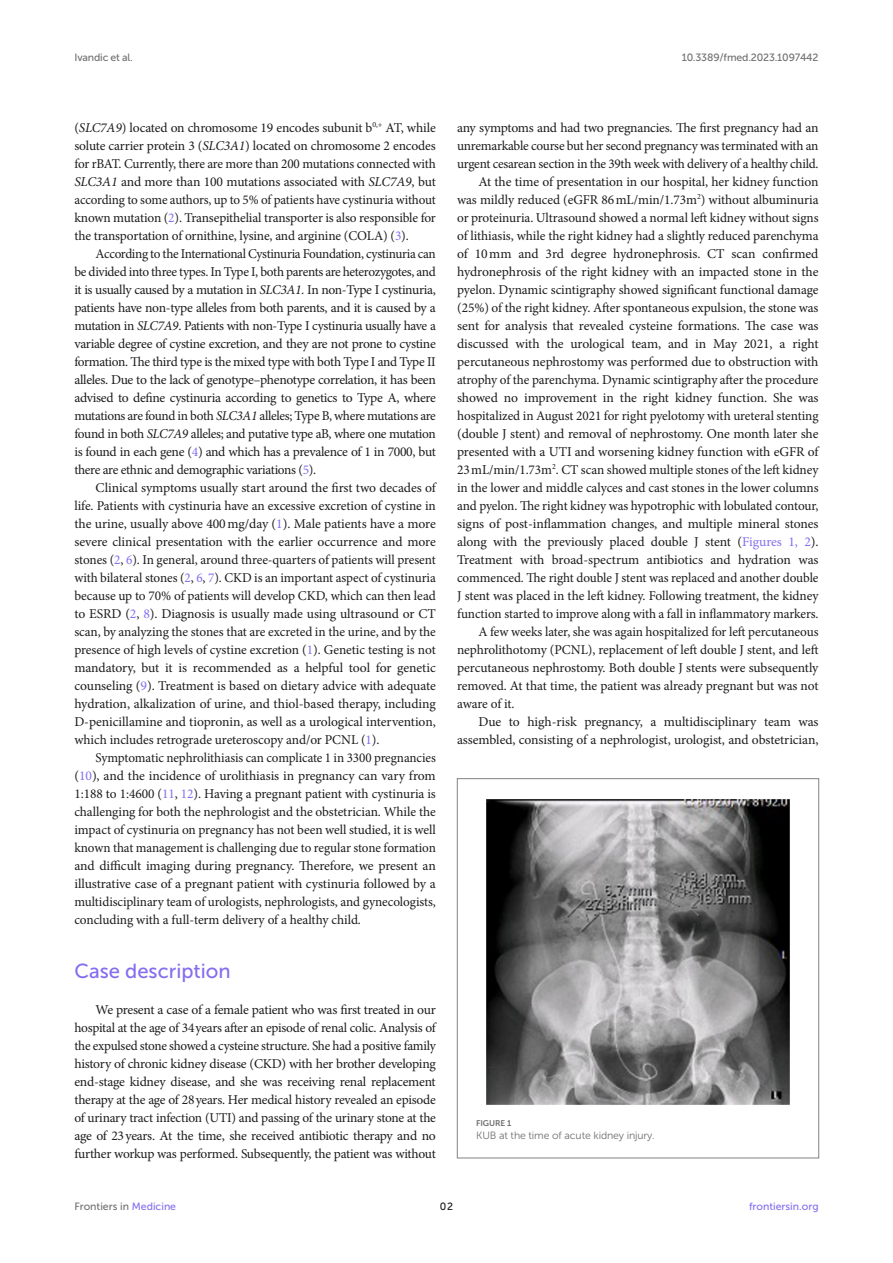
<style>
.page{position:relative;width:893px;height:1263px;background:#fff}
.page>*{position:absolute;margin:0;border:0;box-sizing:border-box;transform-origin:0 0}
.HEAD_1{font:20.25px "Museo Sans 500";color:#856df0}
.TEXT{font:13.5px/18px "Minion Pro";letter-spacing:-.01em;color:#1b1c1b;text-align:justify}
.TEXT_FLUSH{font:13.5px/18px "Minion Pro";letter-spacing:-.02em;color:#1b1c1b;text-align:justify}
.t1{font:10.5px "Museo Sans 500";letter-spacing:-.015em;color:#706f70}
.FIG_LEG{font:10.5px "Museo Sans 300";letter-spacing:-.01em;color:#706f70}
.t2{font:10.5px "Museo Sans 500";color:#856df0}
.t3{font:10.5px "Museo Sans 500";color:#1b1c1b}
.FIG_HD{font:8.25px "Museo Sans 700";letter-spacing:-.01em;color:#706f70}
.s1{font-style:italic}
.s2{color:#856df0}
</style>
<div class="page">
<img style="left:486px;top:799px;width:304px;height:306px">
<div style="left:457px;top:778px;width:362px;height:380px;border:1px solid #808285"></div>
<p class="t1" style="left:74px;top:51px;width:60px">Ivandic et al.</p>
<p class="t1" style="left:682px;top:51px;width:138px">10.3389/fmed.2023.1097442</p>
<p class="TEXT_FLUSH" style="left:74px;top:119px;width:363px">(<span class="s1">SLC7A9</span>) located on chromosome 19 encodes subunit b<sup>0,+</sup> AT, while solute carrier protein 3 (<span class="s1">SLC3A1</span>) located on chromosome 2 encodes for rBAT. Currently, there are more than 200 mutations connected with <span class="s1">SLC3A1</span> and more than 100 mutations associated with <span class="s1">SLC7A9</span>, but according to some authors, up to 5% of patients have cystinuria without known mutation (<span class="s2">2</span>). Transepithelial transporter is also responsible for the transportation of ornithine, lysine, and arginine (COLA) (<span class="s2">3</span>).</p>
<p class="TEXT" style="left:74px;top:245px;width:363px;text-indent:21px">According to the International Cystinuria Foundation, cystinuria can be divided into three types. In Type I, both parents are heterozygotes, and it is usually caused by a mutation in <span class="s1">SLC3A1.</span> In non-Type I cystinuria, patients have non-type alleles from both parents, and it is caused by a mutation in <span class="s1">SLC7A9</span>. Patients with non-Type I cystinuria usually have a variable degree of cystine excretion, and they are not prone to cystine formation. The third type is the mixed type with both Type I and Type II alleles. Due to the lack of genotype–phenotype correlation, it has been advised to define cystinuria according to genetics to Type A, where mutations are found in both <span class="s1">SLC3A1</span> alleles; Type B, where mutations are found in both <span class="s1">SLC7A9</span> alleles; and putative type aB, where one mutation is found in each gene (<span class="s2">4</span>) and which has a prevalence of 1 in 7000, but there are ethnic and demographic variations (<span class="s2">5</span>).</p>
<p class="TEXT" style="left:74px;top:479px;width:363px;text-indent:21px">Clinical symptoms usually start around the first two decades of life. Patients with cystinuria have an excessive excretion of cystine in the urine, usually above 400mg/day (<span class="s2">1</span>). Male patients have a more severe clinical presentation with the earlier occurrence and more stones (<span class="s2">2</span>, <span class="s2">6</span>). In general, around three-quarters of patients will present with bilateral stones (<span class="s2">2</span>, <span class="s2">6</span>, <span class="s2">7</span>). CKD is an important aspect of cystinuria because up to 70% of patients will develop CKD, which can then lead to ESRD (<span class="s2">2</span>, <span class="s2">8</span>). Diagnosis is usually made using ultrasound or CT scan, by analyzing the stones that are excreted in the urine, and by the presence of high levels of cystine excretion (<span class="s2">1</span>). Genetic testing is not mandatory, but it is recommended as a helpful tool for genetic counseling (<span class="s2">9</span>). Treatment is based on dietary advice with adequate hydration, alkalization of urine, and thiol-based therapy, including D-penicillamine and tiopronin, as well as a urological intervention, which includes retrograde ureteroscopy and/or PCNL (<span class="s2">1</span>).</p>
<p class="TEXT" style="left:74px;top:749px;width:363px;text-indent:21px">Symptomatic nephrolithiasis can complicate 1 in 3300 pregnancies (<span class="s2">10</span>), and the incidence of urolithiasis in pregnancy can vary from 1:188 to 1:4600 (<span class="s2">11</span>, <span class="s2">12</span>). Having a pregnant patient with cystinuria is challenging for both the nephrologist and the obstetrician. While the impact of cystinuria on pregnancy has not been well studied, it is well known that management is challenging due to regular stone formation and difficult imaging during pregnancy. Therefore, we present an illustrative case of a pregnant patient with cystinuria followed by a multidisciplinary team of urologists, nephrologists, and gynecologists, concluding with a full-term delivery of a healthy child.</p>
<p class="HEAD_1" style="left:74px;top:960px;width:158px">Case description</p>
<p class="TEXT_FLUSH" style="left:74px;top:1001px;width:363px;text-indent:21px">We present a case of a female patient who was first treated in our hospital at the age of 34years after an episode of renal colic. Analysis of the expulsed stone showed a cysteine structure. She had a positive family history of chronic kidney disease (CKD) with her brother developing end-stage kidney disease, and she was receiving renal replacement therapy at the age of 28years. Her medical history revealed an episode of urinary tract infection (UTI) and passing of the urinary stone at the age of 23years. At the time, she received antibiotic therapy and no further workup was performed. Subsequently, the patient was without</p>
<p class="TEXT_FLUSH" style="left:457px;top:119px;width:363px">any symptoms and had two pregnancies. The first pregnancy had an unremarkable course but her second pregnancy was terminated with an urgent cesarean section in the 39th week with delivery of a healthy child.</p>
<p class="TEXT" style="left:457px;top:173px;width:363px;text-indent:21px">At the time of presentation in our hospital, her kidney function was mildly reduced (eGFR 86mL/min/1.73m<sup>2</sup>) without albuminuria or proteinuria. Ultrasound showed a normal left kidney without signs of lithiasis, while the right kidney had a slightly reduced parenchyma of 10mm and 3rd degree hydronephrosis. CT scan confirmed hydronephrosis of the right kidney with an impacted stone in the pyelon. Dynamic scintigraphy showed significant functional damage (25%) of the right kidney. After spontaneous expulsion, the stone was sent for analysis that revealed cysteine formations. The case was discussed with the urological team, and in May 2021, a right percutaneous nephrostomy was performed due to obstruction with atrophy of the parenchyma. Dynamic scintigraphy after the procedure showed no improvement in the right kidney function. She was hospitalized in August 2021 for right pyelotomy with ureteral stenting (double J stent) and removal of nephrostomy. One month later she presented with a UTI and worsening kidney function with eGFR of 23mL/min/1.73m<sup>2</sup>. CT scan showed multiple stones of the left kidney in the lower and middle calyces and cast stones in the lower columns and pyelon. The right kidney was hypotrophic with lobulated contour, signs of post-inflammation changes, and multiple mineral stones along with the previously placed double J stent (<span class="s2">Figures 1, 2</span>).<br>Treatment with broad-spectrum antibiotics and hydration was commenced. The right double J stent was replaced and another double J stent was placed in the left kidney. Following treatment, the kidney function started to improve along with a fall in inflammatory markers.</p>
<p class="TEXT" style="left:457px;top:623px;width:363px;text-indent:21px">A few weeks later, she was again hospitalized for left percutaneous nephrolithotomy (PCNL), replacement of left double J stent, and left percutaneous nephrostomy. Both double J stents were subsequently removed. At that time, the patient was already pregnant but was not aware of it.</p>
<p class="TEXT" style="left:457px;top:713px;width:363px;text-align:right">Due to high-risk pregnancy, a multidisciplinary team was assembled, consisting of a nephrologist, urologist, and obstetrician,</p>
<p class="FIG_HD" style="left:476px;top:1118px;width:37px">FIGURE 1</p>
<p class="FIG_LEG" style="left:476px;top:1130px;width:180px">KUB at the time of acute kidney injury.</p>
<p class="t1" style="left:74px;top:1200px;width:103px">Frontiers in <span class="s2">Medicine</span></p>
<p class="t3" style="left:440px;top:1200px;width:15px">02</p>
<p class="t2" style="left:749px;top:1200px;width:71px">frontiersin.org</p>
</div>
